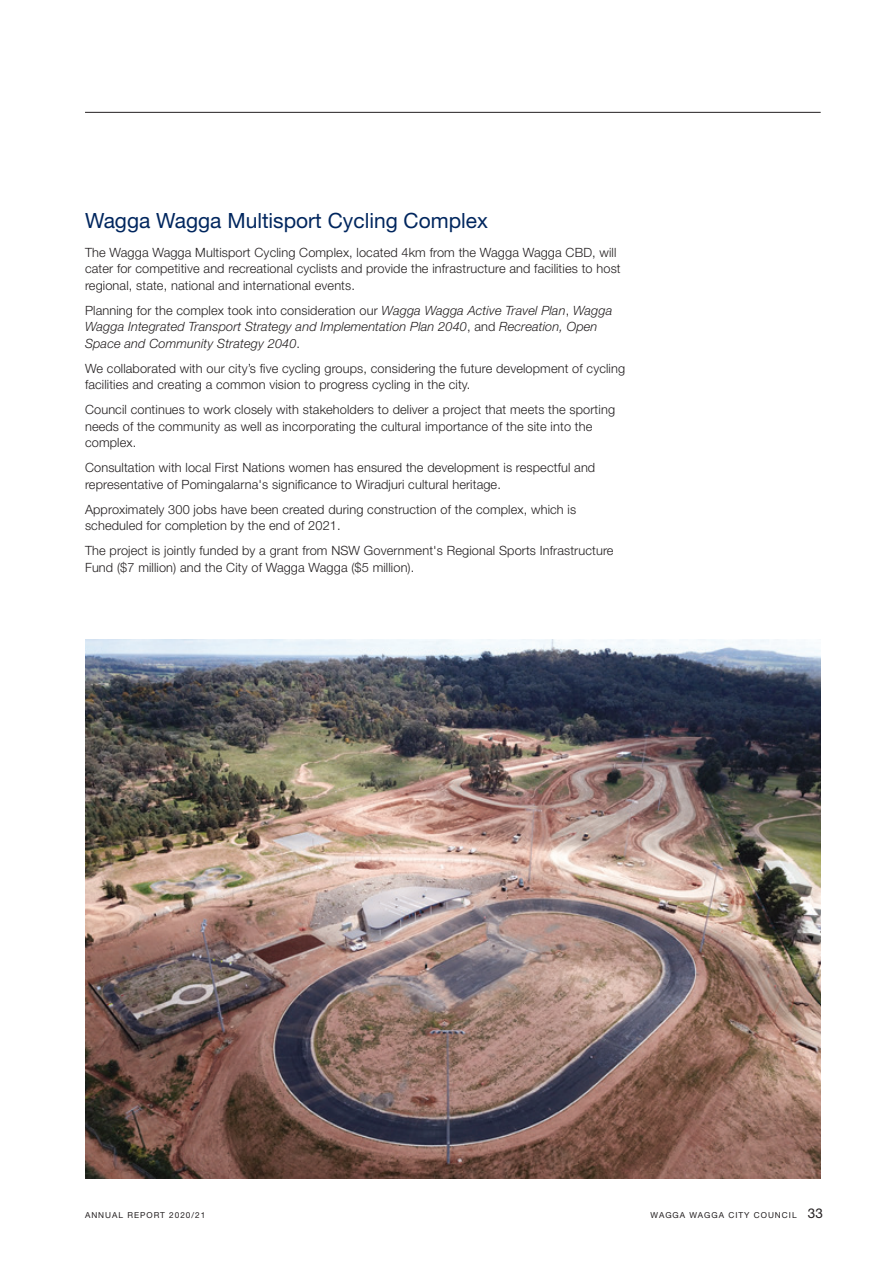
<style>
.page{position:relative;width:893px;height:1263px;background:#fff}
.page>*{position:absolute;margin:0;border:0;box-sizing:border-box;transform-origin:0 0}
.t1{font:21px "Helvetica Neue LT Std";color:#00265e}
.t2{font:300 12.75px/16.5px "Helvetica Neue LT Std";letter-spacing:.01em;color:#231f20}
.t3{font:italic 300 12.75px/16.5px "Helvetica Neue LT Std";letter-spacing:.01em;color:#231f20}
.t4{font:8.25px "Helvetica Neue LT Std";letter-spacing:.12em;color:#231f20}
.s1{font-style:normal}
.s2{font-size:13.5px}
</style>
<div class="page">
<hr style="left:85px;top:112px;width:736px;height:1px;background:#231f20">
<img style="left:85px;top:639px;width:736px;height:540px">
<h1 class="t1" style="left:85px;top:207px;width:404px">Wagga Wagga Multisport Cycling Complex</h1>
<p class="t2" style="left:85px;top:244px;width:537px">The Wagga Wagga Multisport Cycling Complex, located 4km from the Wagga Wagga CBD, will cater for competitive and recreational cyclists and provide the infrastructure and facilities to host regional, state, national and international events.</p>
<p class="t3" style="left:85px;top:302px;width:529px"><span class="s1">Planning for the complex took into consideration our</span> Wagga Wagga Active Travel Plan<span class="s1">,</span> Wagga<br>Wagga Integrated Transport Strategy and Implementation Plan 2040<span class="s1">, and</span> Recreation, Open<br>Space and Community Strategy 2040<span class="s1">.</span></p>
<p class="t2" style="left:85px;top:360px;width:542px">We collaborated with our city’s five cycling groups, considering the future development of cycling facilities and creating a common vision to progress cycling in the city.</p>
<p class="t2" style="left:85px;top:401px;width:532px">Council continues to work closely with stakeholders to deliver a project that meets the sporting needs of the community as well as incorporating the cultural importance of the site into the complex.</p>
<p class="t2" style="left:85px;top:459px;width:512px">Consultation with local First Nations women has ensured the development is respectful and representative of Pomingalarna's significance to Wiradjuri cultural heritage.</p>
<p class="t2" style="left:85px;top:501px;width:493px">Approximately 300 jobs have been created during construction of the complex, which is scheduled for completion by the end of 2021.</p>
<p class="t2" style="left:85px;top:542px;width:530px">The project is jointly funded by a grant from NSW Government's Regional Sports Infrastructure<br>Fund ($7 million) and the City of Wagga Wagga ($5 million).</p>
<p class="t4" style="left:85px;top:1210px;width:122px">ANNUAL REPORT 2020/21</p>
<p class="t4" style="left:651px;top:1210px;width:174px">WAGGA WAGGA CITY COUNCIL <span class="s2">33</span></p>
</div>
